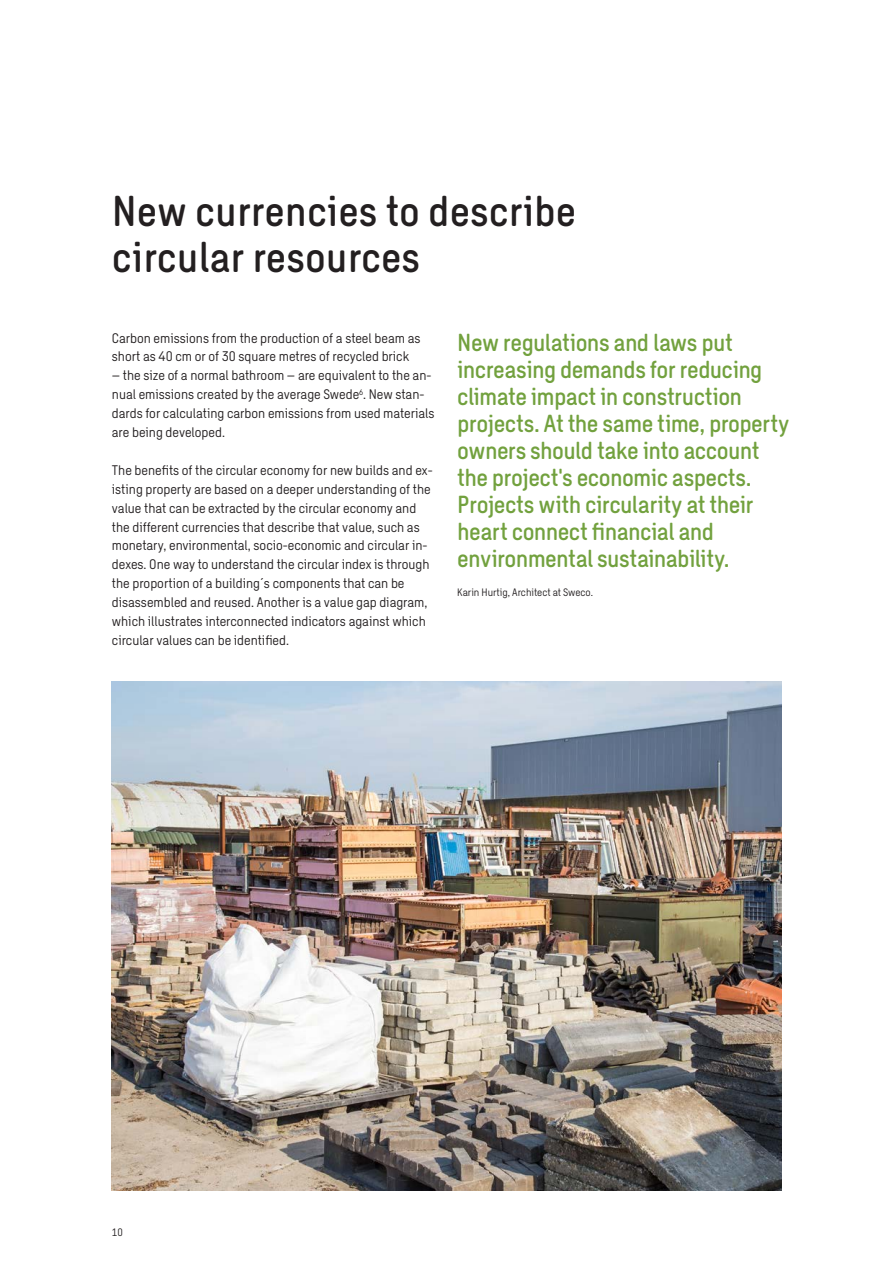
<style>
.page{position:relative;width:893px;height:1263px;background:#fff}
.page>*{position:absolute;margin:0;border:0;box-sizing:border-box;transform-origin:0 0}
.Heading_sub_28_29{font:500 42px/45.9px "Sweco Sans";color:#231f20}
.Intro_Quote_16_18{font:500 24px/27px "Sweco Sans";letter-spacing:-.025em;color:#72a13e}
.body_text_9_12_6{font:13.5px/18.9px "Sweco Sans";color:#231f20}
.Caption_7_9{font:10.5px "Sweco Sans";color:#231f20}
</style>
<div class="page">
<img style="left:112px;top:682px;width:669px;height:509px">
<p class="Heading_sub_28_29" style="left:112px;top:189px;width:466px">New currencies to describe circular resources</p>
<p class="body_text_9_12_6" style="left:112px;top:328px;width:310px">Carbon emissions from the production of a steel beam as short as 40 cm or of 30 square metres of recycled brick</p>
<p class="body_text_9_12_6" style="left:112px;top:366px;width:324px">– the size of a normal bathroom – are equivalent to the an&shy;nual emissions created by the average Swede<sup>6</sup>. New stan&shy;dards for calculating carbon emissions from used materials are being developed.</p>
<p class="body_text_9_12_6" style="left:112px;top:461px;width:322px">The benefits of the circular economy for new builds and ex&shy;isting property are based on a deeper understanding of the value that can be extracted by the circular economy and the different currencies that describe that value, such as monetary, environmental, socio-economic and circular in&shy;dexes. One way to understand the circular index is through the proportion of a building´s components that can be disassembled and reused. Another is a value gap diagram, which illustrates interconnected indicators against which circular values can be identified.</p>
<p class="Intro_Quote_16_18" style="left:457px;top:329px;width:334px">New regulations and laws put increasing demands for reducing climate impact in construction projects. At the same time, property owners should take into account the project's economic aspects.<br>Projects with circularity at their heart connect financial and environmental sustainability.</p>
<p class="Caption_7_9" style="left:457px;top:587px;width:137px">Karin Hurtig, Architect at Sweco.</p>
<p class="Caption_7_9" style="left:112px;top:1227px;width:12px">10</p>
</div>
